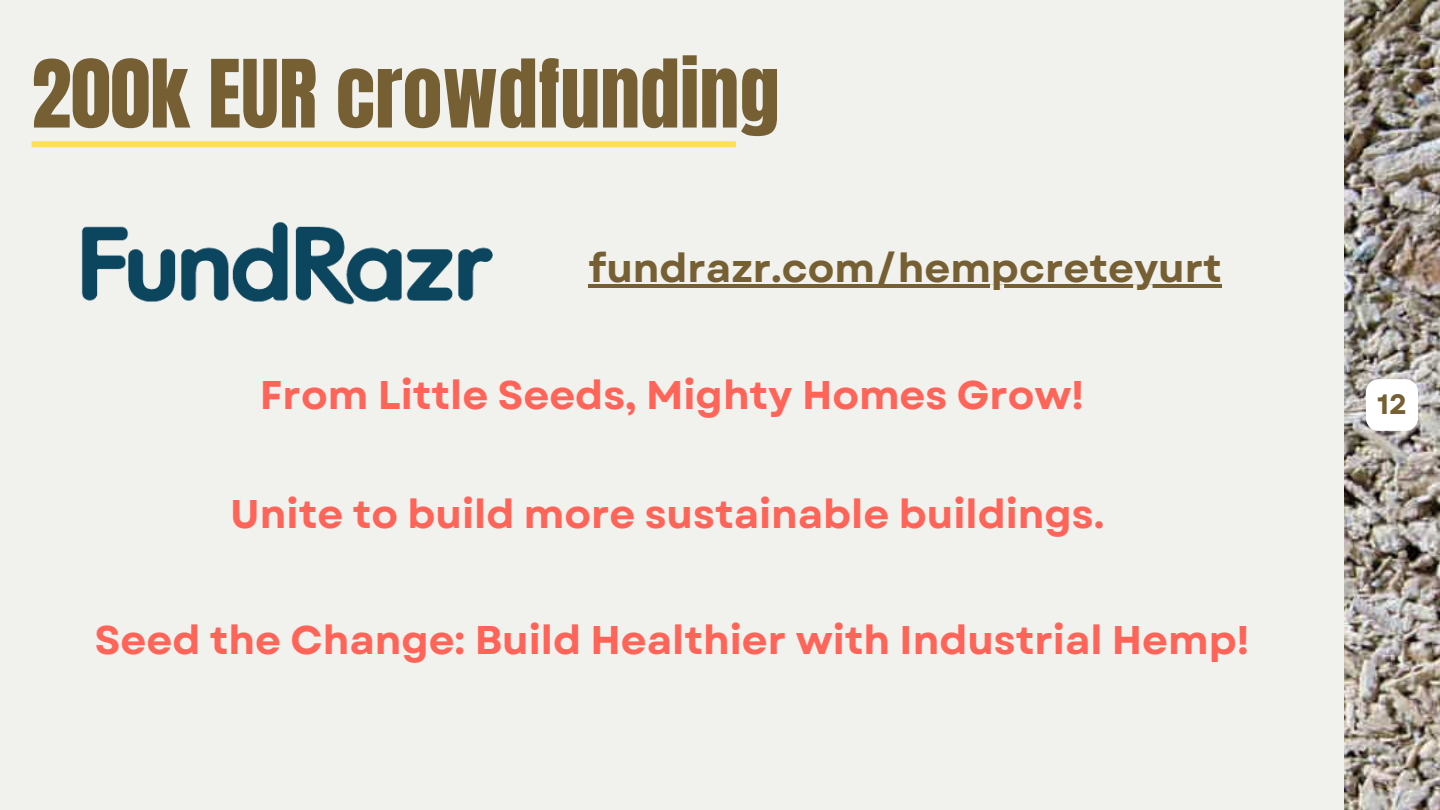
<style>
.page{position:relative;width:1440px;height:810px;background:#f1f1ee}
.page>*{position:absolute;margin:0;border:0;box-sizing:border-box;transform-origin:0 0}
.t1{font:80px "Anton";color:#766033}
.t2{font:700 40px "Garet";color:#ff6459}
.t3{font:700 40px "Garet";color:#766033}
.t4{font:700 28px "Garet";color:#766033}
</style>
<div class="page">
<div style="left:32px;top:141px;width:704px;height:6px;background:#ffde59"></div>
<img style="left:81px;top:222px;width:412px;height:83px">
<hr style="left:588px;top:285px;width:634px;height:3px;background:#766033">
<img style="left:1344px;top:0;width:96px;height:810px">
<svg style="left:1366px;top:379px;width:52px;height:52px;background:#f9f9f9"></svg>
<p class="t1" style="left:32px;top:37px;width:750px">200k EUR crowdfunding</p>
<p class="t3" style="left:588px;top:240px;width:635px">fundrazr.com/hempcreteyurt</p>
<p class="t2" style="left:260px;top:366px;width:826px">From Little Seeds, Mighty Homes Grow!</p>
<p class="t2" style="left:230px;top:485px;width:876px">Unite to build more sustainable buildings.</p>
<p class="t2" style="left:95px;top:611px;width:1156px">Seed the Change: Build Healthier with Industrial Hemp!</p>
<p class="t4" style="left:1377px;top:384px;width:31px">12</p>
</div>
